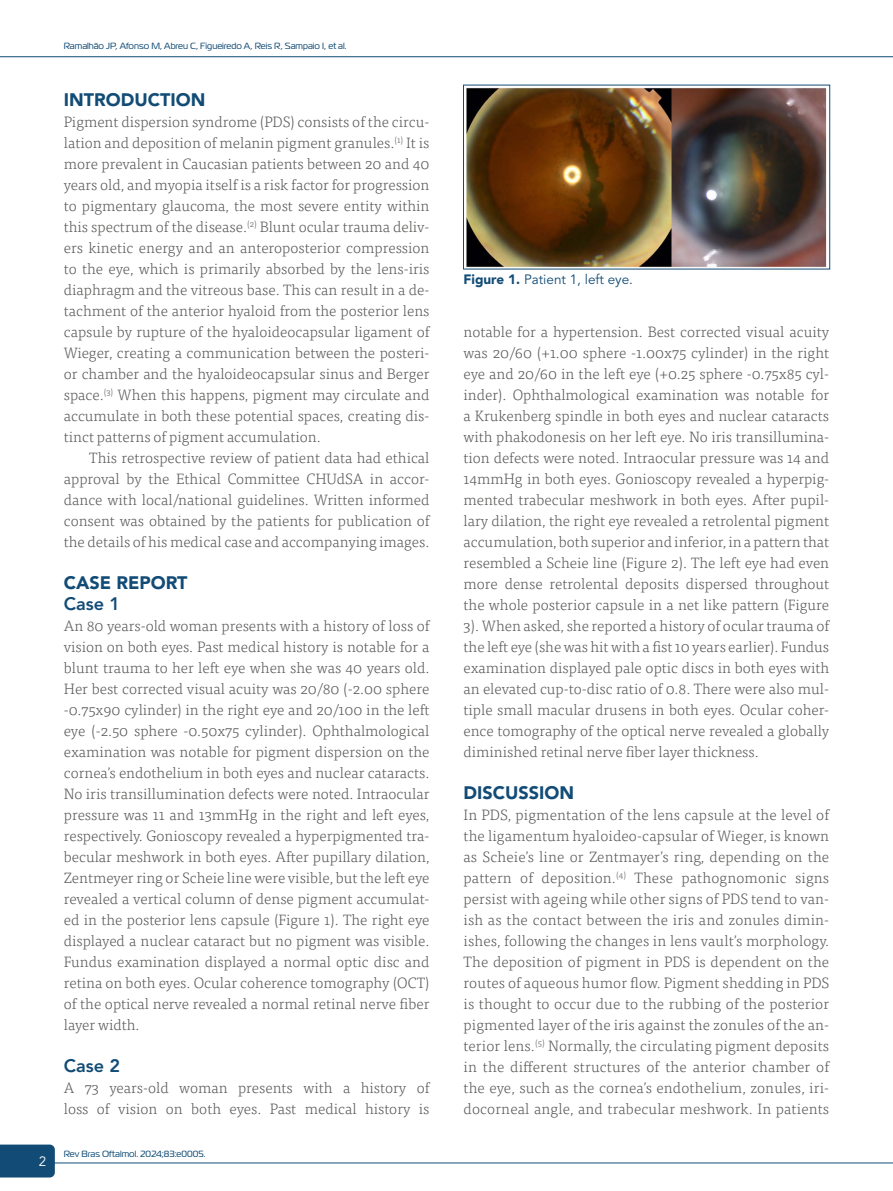
<style>
.page{position:relative;width:893px;height:1191px;background:#fff}
.page>*{position:absolute;margin:0;border:0;box-sizing:border-box;transform-origin:0 0}
.t1{font:900 18px "Avenir LT Std";color:#124c76}
.t2{font:800 18px "Avenir LT Std";color:#124c76}
.t3{font:300 15px/21px "Tisa Pro";color:#575756;text-align:justify}
.t4{font:13.5px "Avenir LT Std";color:#124c76}
.t5{font:13.5px "Avenir LT Std";color:#fff}
.t6{font:9px "Magistral";color:#124c76}
.s1{font-weight:900}
</style>
<div class="page">
<div style="left:0;top:1144px;width:55px;height:33px;background:#124c76"></div>
<hr style="left:48px;top:1162px;width:845px;height:1px;background:#124c76">
<hr style="left:0;top:56px;width:893px;height:1px;background:#124c76">
<img style="left:466px;top:87px;width:361px;height:180px">
<div style="left:463px;top:85px;width:367px;height:184px;border:1px solid #124c76"></div>
<p class="t5" style="left:39px;top:1153px;width:9px">2</p>
<p class="t6" style="left:64px;top:41px;width:284px">Ramalhão JP, Afonso M, Abreu C, Figueiredo A, Reis R, Sampaio I, et al.</p>
<p class="t1" style="left:64px;top:89px;width:143px">INTRODUCTION</p>
<p class="t3" style="left:64px;top:111px;width:367px">Pigment dispersion syndrome (PDS) consists of the circu&shy;lation and deposition of melanin pigment granules.<sup>(1)</sup> It is more prevalent in Caucasian patients between 20 and 40 years old, and myopia itself is a risk factor for progression to pigmentary glaucoma, the most severe entity within this spectrum of the disease.<sup>(2)</sup> Blunt ocular trauma deliv&shy;ers kinetic energy and an anteroposterior compression to the eye, which is primarily absorbed by the lens-iris diaphragm and the vitreous base. This can result in a de&shy;tachment of the anterior hyaloid from the posterior lens capsule by rupture of the hyaloideocapsular ligament of Wieger, creating a communication between the posteri&shy;or chamber and the hyaloideocapsular sinus and Berger space.<sup>(3)</sup> When this happens, pigment may circulate and accumulate in both these potential spaces, creating dis&shy;tinct patterns of pigment accumulation.</p>
<p class="t3" style="left:64px;top:447px;width:367px;text-indent:26px">This retrospective review of patient data had ethical approval by the Ethical Committee CHUdSA in accor&shy;dance with local/national guidelines. Written informed consent was obtained by the patients for publication of the details of his medical case and accompanying images.</p>
<p class="t1" style="left:64px;top:572px;width:125px">CASE REPORT</p>
<p class="t2" style="left:64px;top:593px;width:58px">Case 1</p>
<p class="t3" style="left:64px;top:615px;width:367px">An 80 years-old woman presents with a history of loss of vision on both eyes. Past medical history is notable for a blunt trauma to her left eye when she was 40 years old.<br>Her best corrected visual acuity was 20/80 (-2.00 sphere -0.75x90 cylinder) in the right eye and 20/100 in the left eye (-2.50 sphere -0.50x75 cylinder). Ophthalmological examination was notable for pigment dispersion on the cornea’s endothelium in both eyes and nuclear cataracts.<br>No iris transillumination defects were noted. Intraocular pressure was 11 and 13mmHg in the right and left eyes, respectively. Gonioscopy revealed a hyperpigmented tra&shy;becular meshwork in both eyes. After pupillary dilation, Zentmeyer ring or Scheie line were visible, but the left eye revealed a vertical column of dense pigment accumulat&shy;ed in the posterior lens capsule (Figure 1). The right eye displayed a nuclear cataract but no pigment was visible.<br>Fundus examination displayed a normal optic disc and retina on both eyes. Ocular coherence tomography (OCT) of the optical nerve revealed a normal retinal nerve fiber layer width.</p>
<p class="t2" style="left:64px;top:1055px;width:58px">Case 2</p>
<p class="t3" style="left:64px;top:1077px;width:367px">A 73 years-old woman presents with a history of loss of vision on both eyes. Past medical history is</p>
<p class="t6" style="left:64px;top:1147px;width:143px">Rev Bras Oftalmol. 2024;83:e0005.</p>
<p class="t4" style="left:463px;top:271px;width:171px"><span class="s1">Figure 1.</span> Patient 1, left eye.</p>
<p class="t3" style="left:463px;top:321px;width:367px">notable for a hypertension. Best corrected visual acuity was 20/60 (+1.00 sphere -1.00x75 cylinder) in the right eye and 20/60 in the left eye (+0.25 sphere -0.75x85 cyl&shy;inder). Ophthalmological examination was notable for a Krukenberg spindle in both eyes and nuclear cataracts with phakodonesis on her left eye. No iris transillumina&shy;tion defects were noted. Intraocular pressure was 14 and 14mmHg in both eyes. Gonioscopy revealed a hyperpig&shy;mented trabecular meshwork in both eyes. After pupil&shy;lary dilation, the right eye revealed a retrolental pigment accumulation, both superior and inferior, in a pattern that resembled a Scheie line (Figure 2). The left eye had even more dense retrolental deposits dispersed throughout the whole posterior capsule in a net like pattern (Figure 3). When asked, she reported a history of ocular trauma of the left eye (she was hit with a fist 10 years earlier). Fundus examination displayed pale optic discs in both eyes with an elevated cup-to-disc ratio of 0.8. There were also mul&shy;tiple small macular drusens in both eyes. Ocular coher&shy;ence tomography of the optical nerve revealed a globally diminished retinal nerve fiber layer thickness.</p>
<p class="t1" style="left:463px;top:782px;width:112px">DISCUSSION</p>
<p class="t3" style="left:463px;top:804px;width:367px">In PDS, pigmentation of the lens capsule at the level of the ligamentum hyaloideo-capsular of Wieger, is known as Scheie’s line or Zentmayer’s ring, depending on the pattern of deposition.<sup>(4)</sup> These pathognomonic signs persist with ageing while other signs of PDS tend to van&shy;ish as the contact between the iris and zonules dimin&shy;ishes, following the changes in lens vault’s morphology.<br>The deposition of pigment in PDS is dependent on the routes of aqueous humor flow. Pigment shedding in PDS is thought to occur due to the rubbing of the posterior pigmented layer of the iris against the zonules of the an&shy;terior lens.<sup>(5)</sup> Normally, the circulating pigment deposits in the different structures of the anterior chamber of the eye, such as the cornea’s endothelium, zonules, iri&shy;docorneal angle, and trabecular meshwork. In patients</p>
</div>
